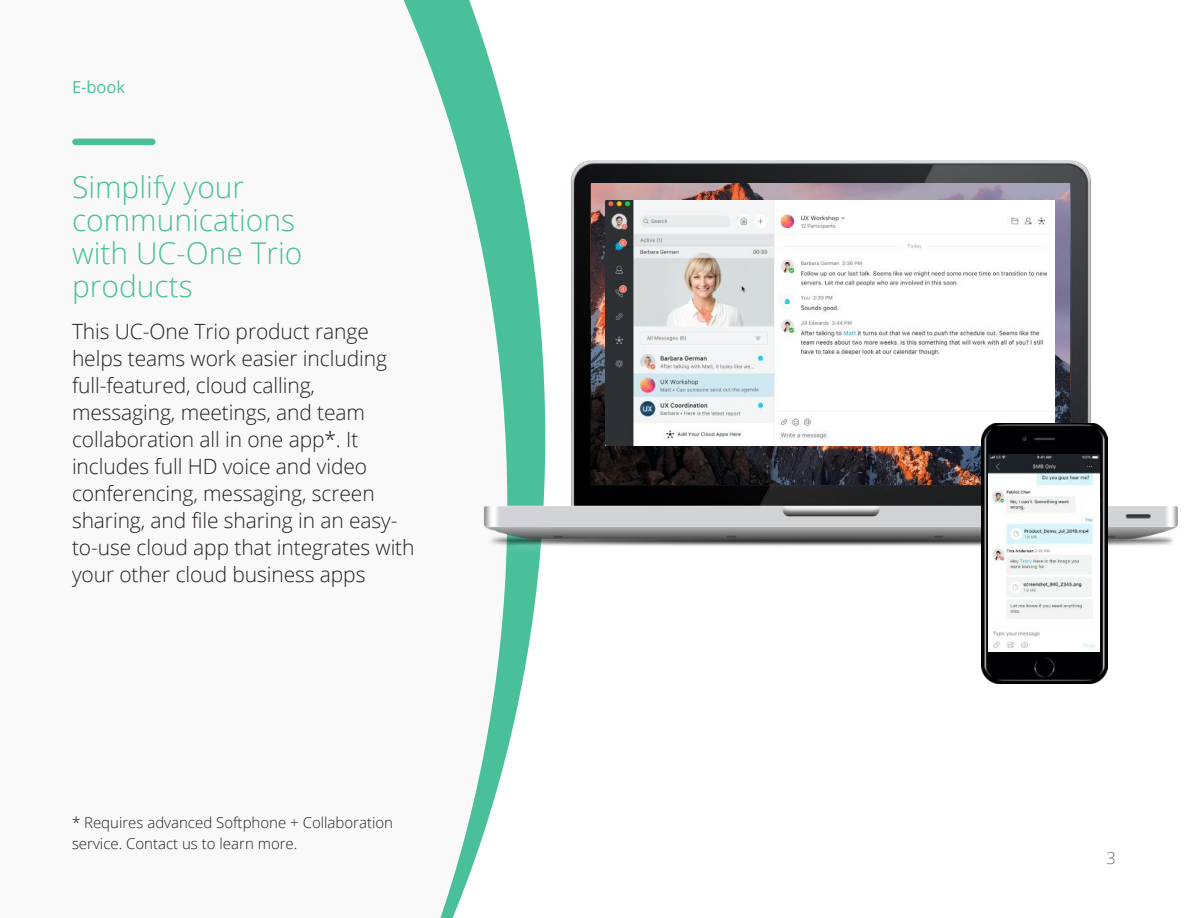
<style>
.page{position:relative;width:1188px;height:918px;background:#fff}
.page>*{position:absolute;margin:0;border:0;box-sizing:border-box;transform-origin:0 0}
.t1{font:300 30px/33px "Open Sans";color:#4ac09a}
.t2{font:300 21px/27px "Open Sans";letter-spacing:-.005em;color:#241f1f}
.t3{font:16.5px "Open Sans";color:#4ac09a}
.t4{font:300 16.5px "Open Sans";color:#656866}
.t5{font:300 15px/21px "Open Sans";color:#241f1f}
</style>
<div class="page">
<svg style="left:507px;top:123px;width:34px;height:629px"></svg>
<svg style="left:74px;top:0;width:433px;height:918px"></svg>
<img style="left:451px;top:150px;width:727px;height:402px">
<img style="left:591px;top:184px;width:479px;height:301px">
<div style="left:72px;top:139px;width:83px;height:6px;background:#4ac09a;border-radius:3px"></div>
<img style="left:605px;top:200px;width:449px;height:245px">
<div style="left:994px;top:216px;width:11px;height:11px;background:#fff"></div>
<img style="left:981px;top:423px;width:126px;height:261px">
<img style="left:989px;top:455px;width:111px;height:197px">
<p class="t3" style="left:72px;top:76px;width:55px">E-book</p>
<h1 class="t1" style="left:72px;top:169px;width:232px">Simplify your communications with UC-One Trio products</h1>
<p class="t2" style="left:72px;top:317px;width:344px">This UC-One Trio product range helps teams work easier including full-featured, cloud calling, messaging, meetings, and team collaboration all in one app*. It includes full HD voice and video conferencing, messaging, screen sharing, and file sharing in an easy&shy;to-use cloud app that integrates with your other cloud business apps</p>
<p class="t5" style="left:72px;top:811px;width:323px">* Requires advanced Softphone + Collaboration service. Contact us to learn more.</p>
<p class="t4" style="left:1107px;top:847px;width:11px">3</p>
</div>
